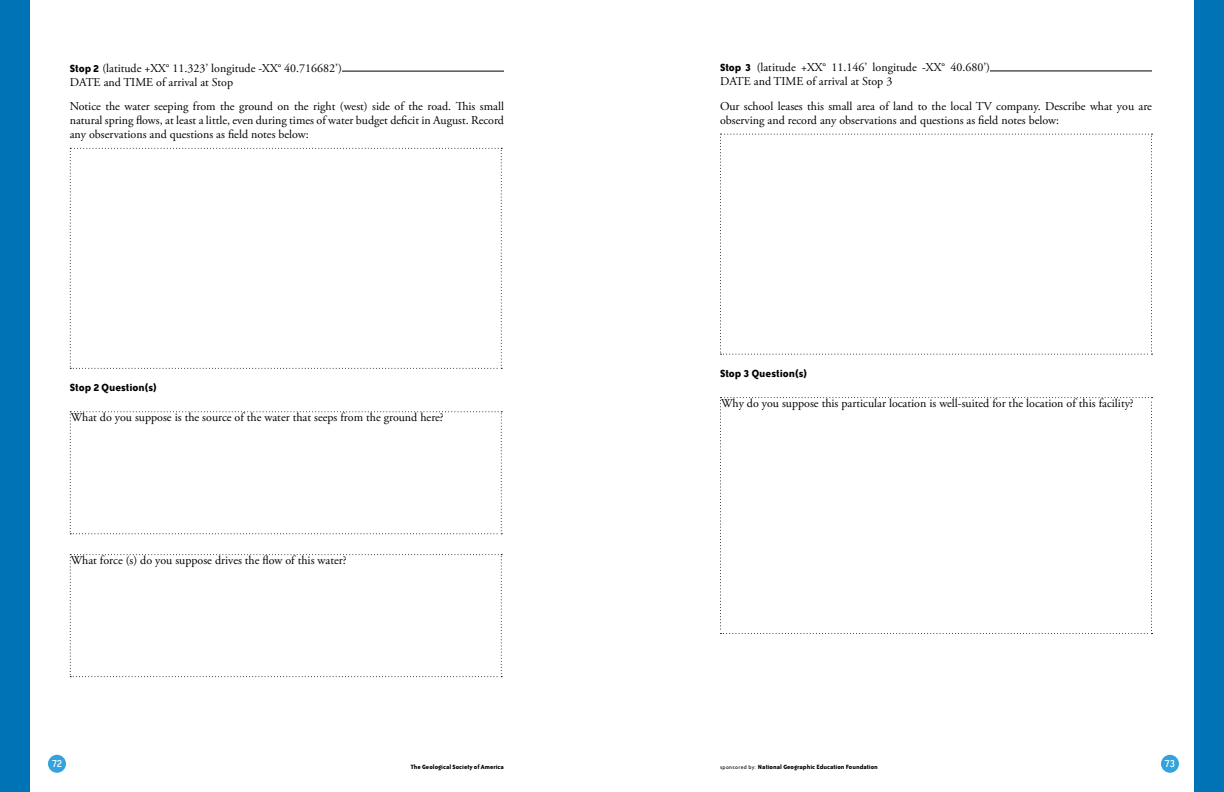
<style>
.page{position:relative;width:1224px;height:792px;background:#fff}
.page>*{position:absolute;margin:0;border:0;box-sizing:border-box;transform-origin:0 0}
.t1{font:12px/14px "Adobe Garamond Pro";color:#000}
.t2{font:700 12px "Bailey Sans ITC";color:#000}
.t3{font:12px "Bailey Sans ITC";color:#fff}
.t4{font:700 7px "Bailey Sans ITC";color:#000}
.s1{font-family:"Bailey Sans ITC";font-weight:700}
.s2{font-weight:400;font-size:6px}
</style>
<div class="page">
<div style="left:0;top:0;width:30px;height:792px;background:#0073b7"></div>
<div style="left:48px;top:755px;width:18px;height:18px;background:#34a3dc;border-radius:50%"></div>
<div style="left:1194px;top:0;width:30px;height:792px;background:#0073b7"></div>
<div style="left:1161px;top:755px;width:18px;height:18px;background:#34a3dc;border-radius:50%"></div>
<hr style="left:990px;top:70px;width:162px;height:1px;background:#000">
<svg style="left:720px;top:134px;width:433px;height:221px"></svg>
<svg style="left:720px;top:397px;width:433px;height:237px"></svg>
<hr style="left:342px;top:71px;width:162px;height:1px;background:#000">
<svg style="left:70px;top:148px;width:432px;height:221px"></svg>
<svg style="left:70px;top:411px;width:432px;height:123px"></svg>
<svg style="left:70px;top:554px;width:432px;height:123px"></svg>
<p class="t1" style="left:70px;top:61px;width:274px"><span class="s1">Stop 2</span> (latitude +XX° 11.323’ longitude -XX° 40.716682’)<br>DATE and TIME of arrival at Stop</p>
<p class="t1" style="left:70px;top:100px;width:436px;text-align:justify">Notice the water seeping from the ground on the right (west) side of the road. This small natural spring flows, at least a little, even during times of water budget deficit in August. Record any observations and questions as field notes below:</p>
<p class="t1" style="left:720px;top:61px;width:272px"><span class="s1">Stop 3</span> (latitude +XX° 11.146’ longitude -XX° 40.680’)<br>DATE and TIME of arrival at Stop 3</p>
<p class="t1" style="left:720px;top:100px;width:433px">Our school leases this small area of land to the local TV company. Describe what you are observing and record any observations and questions as field notes below:</p>
<p class="t2" style="left:70px;top:381px;width:89px">Stop 2 Question(s)</p>
<p class="t1" style="left:71px;top:411px;width:375px">What do you suppose is the source of the water that seeps from the ground here?</p>
<p class="t1" style="left:71px;top:553px;width:277px">What force (s) do you suppose drives the flow of this water?</p>
<p class="t2" style="left:720px;top:366px;width:89px">Stop 3 Question(s)</p>
<p class="t1" style="left:721px;top:396px;width:414px">Why do you suppose this particular location is well-suited for the location of this facility?</p>
<p class="t3" style="left:52px;top:757px;width:12px">72</p>
<p class="t4" style="left:410px;top:763px;width:95px">The Geological Society of America</p>
<p class="t4" style="left:720px;top:763px;width:160px"><span class="s2">sponsored by:</span> National Geographic Education Foundation</p>
<p class="t3" style="left:1165px;top:757px;width:12px">73</p>
</div>
